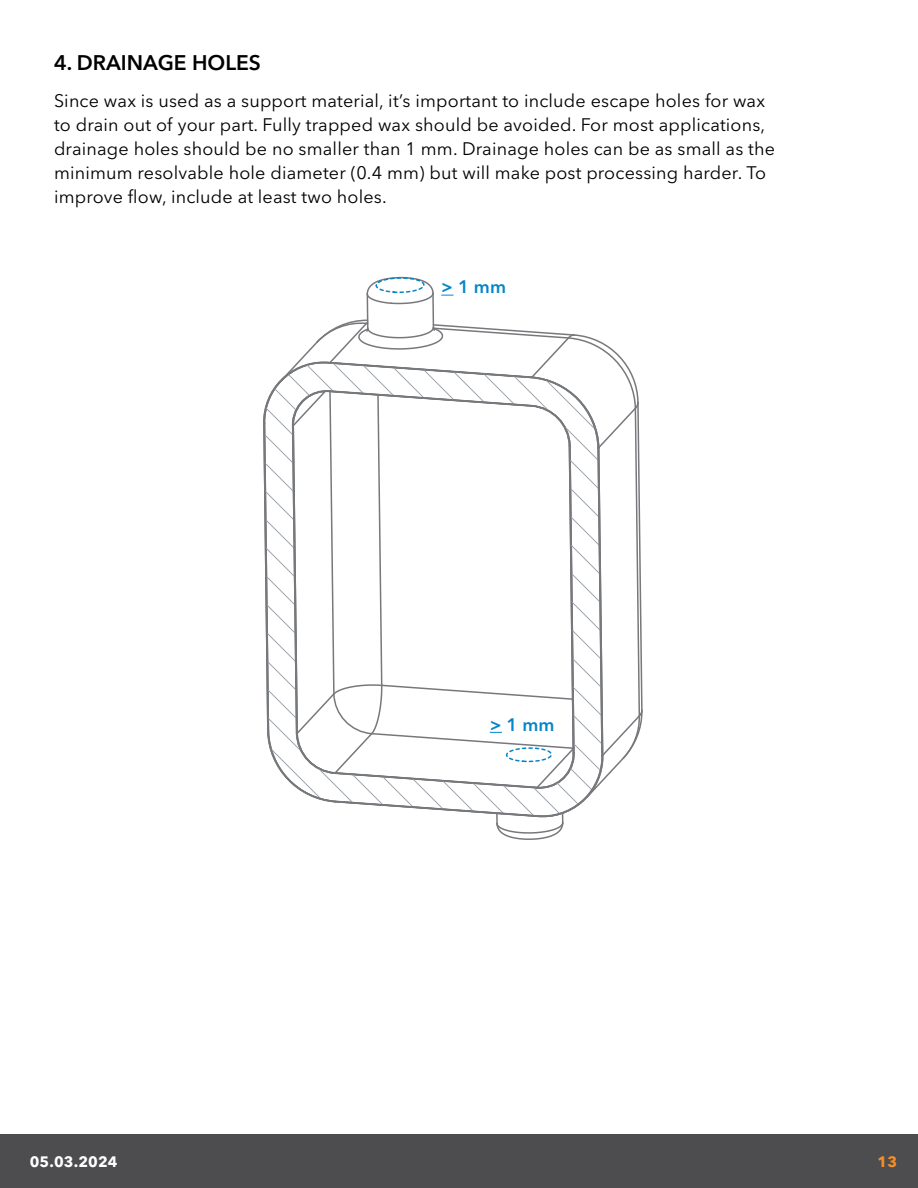
<style>
.page{position:relative;width:918px;height:1188px;background:#fff}
.page>*{position:absolute;margin:0;border:0;box-sizing:border-box;transform-origin:0 0}
.t1{font:600 21px "Avenir Next LT Pro";color:#000}
.t2{font:18px/24px "Avenir Next LT Pro";letter-spacing:.01em;color:#000}
.t3{font:600 18px "Avenir Next LT Pro";color:#0585c8}
.t4{font:700 15px "Avenir Next LT Pro";letter-spacing:.01em;color:#fff}
.t5{font:700 15px "Avenir Next LT Pro";color:#f78f26}
</style>
<div class="page">
<div style="left:0;top:1134px;width:918px;height:54px;background:#4d4d4f"></div>
<svg style="left:264px;top:319px;width:379px;height:521px"></svg>
<svg style="left:441px;top:295px;width:12px;height:1px"></svg>
<p class="t1" style="left:54px;top:50px;width:208px">4. DRAINAGE HOLES</p>
<p class="t2" style="left:54px;top:89px;width:723px">Since wax is used as a support material, it’s important to include escape holes for wax to drain out of your part. Fully trapped wax should be avoided. For most applications, drainage holes should be no smaller than 1 mm. Drainage holes can be as small as the minimum resolvable hole diameter (0.4 mm) but will make post processing harder. To improve flow, include at least two holes.</p>
<p class="t3" style="left:441px;top:276px;width:66px">&gt; 1 mm</p>
<p class="t3" style="left:490px;top:713px;width:66px">&gt; 1 mm</p>
<p class="t4" style="left:30px;top:1152px;width:89px">05.03.2024</p>
<p class="t5" style="left:878px;top:1152px;width:21px">13</p>
</div>
